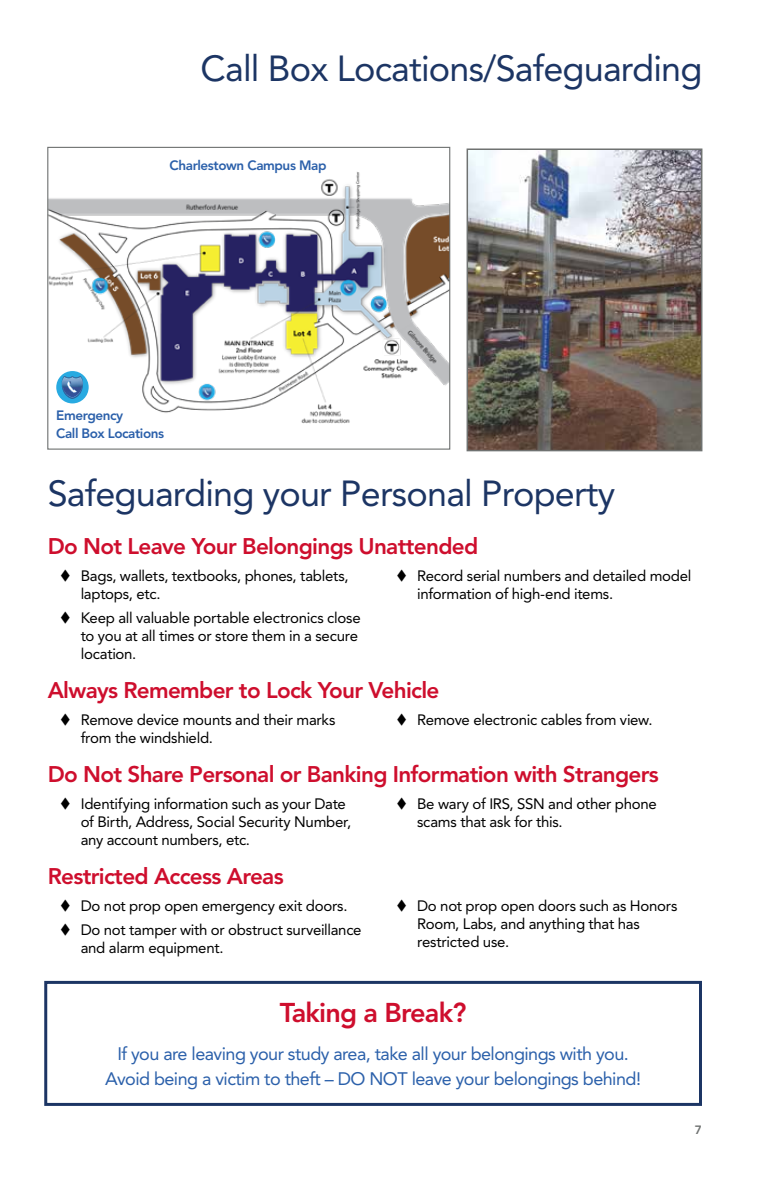
<style>
.page{position:relative;width:783px;height:1188px;background:#fff}
.page>*{position:absolute;margin:0;border:0;box-sizing:border-box;transform-origin:0 0}
.t1{font:36px "Avenir LT Std";letter-spacing:-.02em;color:#1c3564}
.t2{font:800 27px "Avenir LT Std";letter-spacing:-.03em;color:#ce0e2d}
.t3{font:800 22.5px "Avenir LT Std";letter-spacing:-.03em;color:#ce0e2d}
.t4{font:18px/25.5px "Avenir LT Std";letter-spacing:-.03em;color:#2b60aa;text-align:center}
.t5{font:15px/18px "Avenir LT Std";letter-spacing:-.02em;color:#000}
.t6{font:800 13.5px/18px "Avenir LT Std";letter-spacing:-.03em;color:#2b60aa}
.t7{font:800 12px "Avenir LT Std";color:#6f7271}
</style>
<div class="page">
<img style="left:470px;top:151px;width:229px;height:297px">
<div style="left:467px;top:148px;width:235px;height:303px;border:2px solid #6f7271"></div>
<div style="left:44px;top:981px;width:658px;height:125px;border:3px solid #1c3564"></div>
<img style="left:49px;top:172px;width:399px;height:252px">
<div style="left:47px;top:147px;width:403px;height:303px;border:1px solid #6f7271"></div>
<div style="left:56px;top:371px;width:33px;height:32px;background:#28aae1;border-radius:50%"></div>
<svg style="left:61px;top:376px;width:22px;height:23px"></svg>
<h1 class="t1" style="left:201px;top:48px;width:503px">Call Box Locations/Safeguarding</h1>
<p class="t6" style="left:170px;top:157px;width:158px">Charlestown Campus Map</p>
<p class="t6" style="left:56px;top:406px;width:109px">Emergency<br>Call Box Locations</p>
<h1 class="t1" style="left:48px;top:473px;width:569px">Safeguarding your Personal Property</h1>
<h3 class="t3" style="left:48px;top:533px;width:432px">Do Not Leave Your Belongings Unattended</h3>
<p class="t5" style="left:81px;top:567px;width:270px;text-indent:-21px">▼ Bags, wallets, textbooks, phones, tablets, laptops, etc.</p>
<p class="t5" style="left:81px;top:609px;width:282px;text-indent:-21px">▼ Keep all valuable portable electronics close to you at all times or store them in a secure location.</p>
<p class="t5" style="left:417px;top:567px;width:276px;text-indent:-21px">▼ Record serial numbers and detailed model information of high-end items.</p>
<h3 class="t3" style="left:48px;top:677px;width:393px">Always Remember to Lock Your Vehicle</h3>
<p class="t5" style="left:81px;top:711px;width:256px;text-indent:-21px">▼ Remove device mounts and their marks from the windshield.</p>
<p class="t5" style="left:396px;top:711px;width:256px">▼ Remove electronic cables from view.</p>
<h3 class="t3" style="left:48px;top:761px;width:613px">Do Not Share Personal or Banking Information with Strangers</h3>
<p class="t5" style="left:81px;top:795px;width:272px;text-indent:-21px">▼ Identifying information such as your Date of Birth, Address, Social Security Number, any account numbers, etc.</p>
<p class="t5" style="left:417px;top:795px;width:241px;text-indent:-21px">▼ Be wary of IRS, SSN and other phone scams that ask for this.</p>
<h3 class="t3" style="left:48px;top:863px;width:238px">Restricted Access Areas</h3>
<p class="t5" style="left:60px;top:896px;width:287px">▼ Do not prop open emergency exit doors.</p>
<p class="t5" style="left:81px;top:920px;width:282px;text-indent:-21px">▼ Do not tamper with or obstruct surveillance and alarm equipment.</p>
<p class="t5" style="left:417px;top:896px;width:262px;text-indent:-21px">▼ Do not prop open doors such as Honors<br>Room, Labs, and anything that has restricted use.</p>
<h2 class="t2" style="left:280px;top:997px;width:188px">Taking a Break?</h2>
<p class="t4" style="left:105px;top:1041px;width:537px">If you are leaving your study area, take all your belongings with you.<br>Avoid being a victim to theft – DO NOT leave your belongings behind!</p>
<p class="t7" style="left:695px;top:1123px;width:9px">7</p>
</div>
